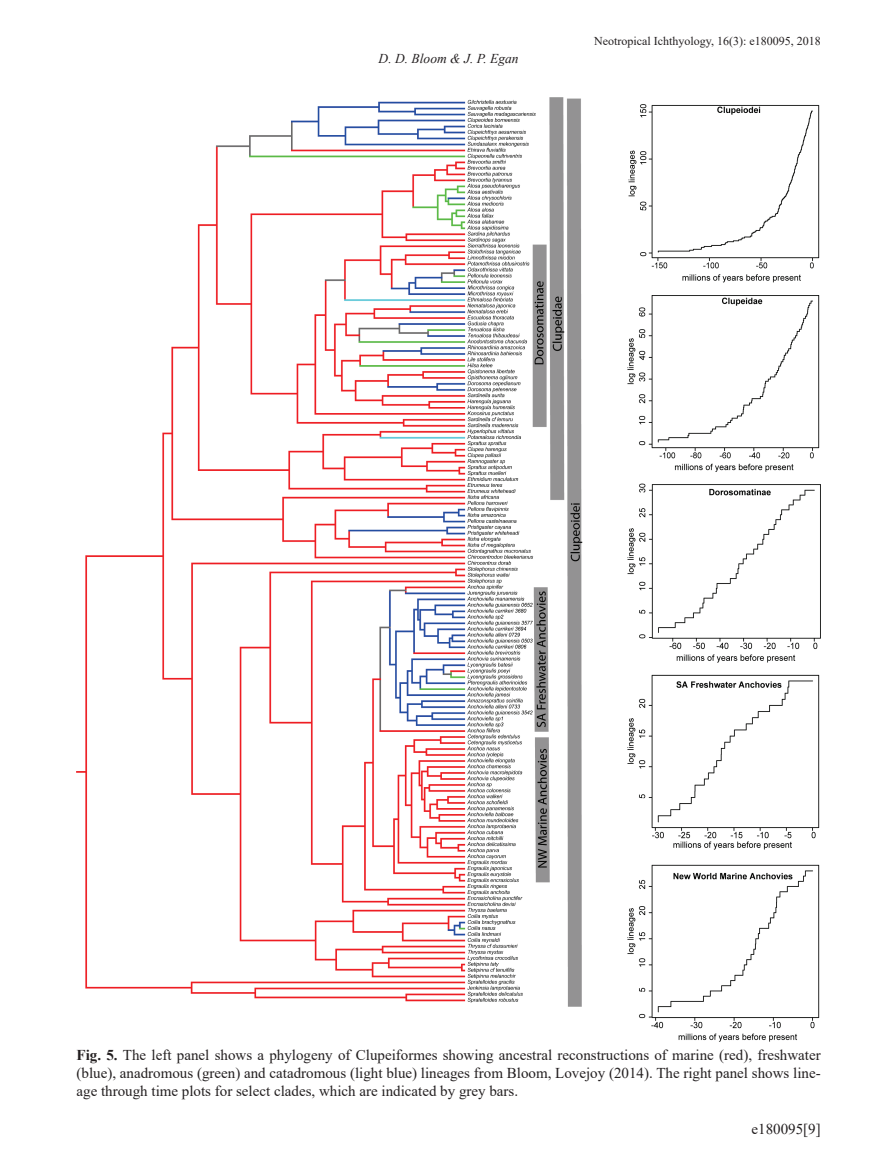
<style>
.page{position:relative;width:893px;height:1170px;background:#fff}
.page>*{position:absolute;margin:0;border:0;box-sizing:border-box;transform-origin:0 0}
.Legendas{font:15px/18px "Times New Roman";color:#231f20;text-align:justify}
.t1{font:italic 13.5px "Times New Roman";color:#231f20}
.t2{font:12px "Times New Roman";color:#231f20}
.s1{font-weight:700}
</style>
<div class="page">
<img style="left:77px;top:98px;width:744px;height:944px">
<p class="t1" style="left:379px;top:49px;width:141px">D. D. Bloom &amp; J. P. Egan</p>
<p class="t2" style="left:594px;top:32px;width:228px">Neotropical Ichthyology, 16(3): e180095, 2018</p>
<p class="Legendas" style="left:77px;top:1045px;width:746px"><span class="s1">Fig. 5.</span> The left panel shows a phylogeny of Clupeiformes showing ancestral reconstructions of marine (red), freshwater (blue), anadromous (green) and catadromous (light blue) lineages from Bloom, Lovejoy (2014). The right panel shows line&shy;age through time plots for select clades, which are indicated by grey bars.</p>
<p class="Legendas" style="left:751px;top:1119px;width:71px">e180095[9]</p>
</div>
